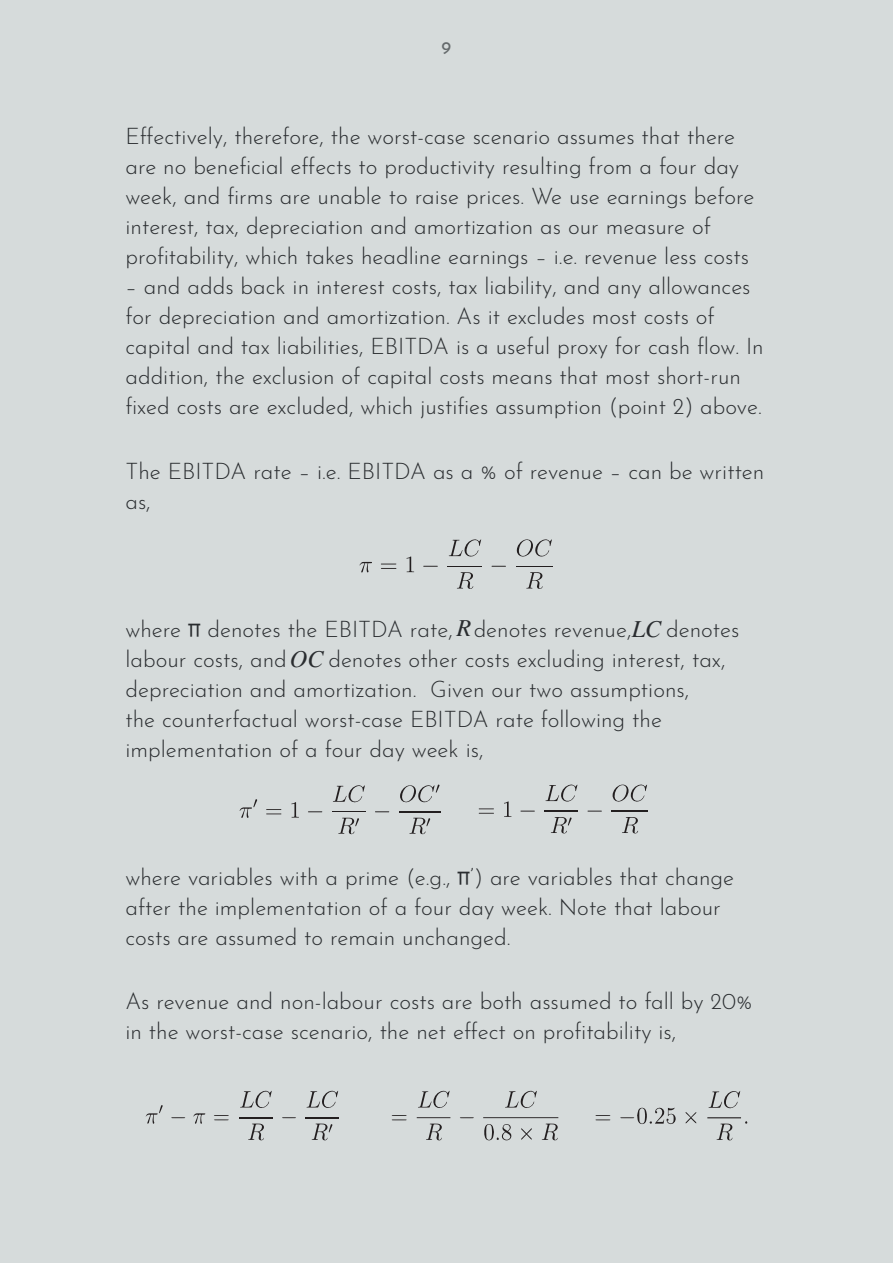
<style>
.page{position:relative;width:893px;height:1263px;background:#d6dbdb}
.page>*{position:absolute;margin:0;border:0;box-sizing:border-box;transform-origin:0 0}
.t1{font:italic 24.3px "STIX General";color:#292c2f}
.BodyText{font:300 22.5px/30px "Josefin Sans";color:#292c2f}
.t2{font:18px "Josefin Sans";color:#656a6c}
.s1{font-size:39px}
.s2{font-family:"STIX General";font-weight:400;font-style:italic;font-size:24.3px}
.s3{font-size:24px}
</style>
<div class="page">
<svg style="left:248px;top:1123px;width:16px;height:17px"></svg>
<svg style="left:240px;top:1090px;width:32px;height:18px"></svg>
<svg style="left:306px;top:1091px;width:32px;height:17px"></svg>
<hr style="left:239px;top:1117px;width:34px;height:1px;background:#231f20">
<hr style="left:305px;top:1117px;width:34px;height:1px;background:#231f20">
<svg style="left:193px;top:1113px;width:12px;height:11px"></svg>
<svg style="left:214px;top:1115px;width:15px;height:5px"></svg>
<svg style="left:282px;top:1117px;width:14px;height:1px"></svg>
<svg style="left:171px;top:1117px;width:14px;height:1px"></svg>
<svg style="left:146px;top:1105px;width:17px;height:19px"></svg>
<svg style="left:312px;top:1123px;width:20px;height:18px"></svg>
<svg style="left:418px;top:1090px;width:32px;height:18px"></svg>
<svg style="left:505px;top:1091px;width:32px;height:17px"></svg>
<svg style="left:417px;top:1117px;width:33px;height:24px"></svg>
<svg style="left:392px;top:1115px;width:15px;height:5px"></svg>
<svg style="left:460px;top:1117px;width:14px;height:1px"></svg>
<svg style="left:483px;top:1117px;width:75px;height:23px"></svg>
<svg style="left:708px;top:1091px;width:32px;height:18px"></svg>
<svg style="left:685px;top:1112px;width:11px;height:11px"></svg>
<svg style="left:595px;top:1115px;width:15px;height:5px"></svg>
<svg style="left:620px;top:1107px;width:56px;height:18px"></svg>
<svg style="left:707px;top:1117px;width:40px;height:24px"></svg>
<svg style="left:622px;top:817px;width:16px;height:17px"></svg>
<svg style="left:612px;top:784px;width:35px;height:18px"></svg>
<svg style="left:545px;top:784px;width:32px;height:18px"></svg>
<hr style="left:611px;top:810px;width:37px;height:1px;background:#231f20">
<hr style="left:544px;top:810px;width:34px;height:1px;background:#231f20">
<svg style="left:504px;top:801px;width:7px;height:16px"></svg>
<svg style="left:520px;top:810px;width:15px;height:2px"></svg>
<svg style="left:587px;top:810px;width:15px;height:2px"></svg>
<svg style="left:479px;top:808px;width:15px;height:6px"></svg>
<svg style="left:551px;top:817px;width:21px;height:17px"></svg>
<svg style="left:333px;top:785px;width:32px;height:18px"></svg>
<hr style="left:399px;top:811px;width:42px;height:1px;background:#231f20">
<hr style="left:332px;top:811px;width:34px;height:1px;background:#231f20">
<svg style="left:291px;top:802px;width:8px;height:15px"></svg>
<svg style="left:308px;top:811px;width:14px;height:1px"></svg>
<svg style="left:375px;top:811px;width:14px;height:1px"></svg>
<svg style="left:266px;top:809px;width:15px;height:5px"></svg>
<svg style="left:338px;top:818px;width:21px;height:17px"></svg>
<svg style="left:409px;top:818px;width:21px;height:17px"></svg>
<svg style="left:240px;top:799px;width:17px;height:19px"></svg>
<svg style="left:400px;top:784px;width:39px;height:19px"></svg>
<svg style="left:457px;top:572px;width:16px;height:17px"></svg>
<svg style="left:526px;top:572px;width:17px;height:17px"></svg>
<svg style="left:516px;top:539px;width:36px;height:18px"></svg>
<svg style="left:449px;top:539px;width:32px;height:18px"></svg>
<hr style="left:516px;top:566px;width:37px;height:1px;background:#231f20">
<hr style="left:447px;top:566px;width:35px;height:1px;background:#231f20">
<svg style="left:359px;top:562px;width:13px;height:11px"></svg>
<svg style="left:407px;top:556px;width:7px;height:16px"></svg>
<svg style="left:381px;top:564px;width:15px;height:5px"></svg>
<svg style="left:423px;top:566px;width:15px;height:1px"></svg>
<svg style="left:491px;top:566px;width:15px;height:1px"></svg>
<p class="t2" style="left:442px;top:33px;width:11px">9</p>
<p class="BodyText" style="left:125px;top:119px;width:630px">Effectively, therefore, the worst-case scenario assumes that there are no beneficial effects to productivity resulting from a four day week, and firms are unable to raise prices. We use earnings before interest, tax, depreciation and amortization as our measure of profitability, which takes headline earnings – i.e. revenue less costs</p>
<p class="BodyText" style="left:125px;top:269px;width:640px">– and adds back in interest costs, tax liability, and any allowances for depreciation and amortization. As it excludes most costs of capital and tax liabilities, EBITDA is a useful proxy for cash flow. In addition, the exclusion of capital costs means that most short-run fixed costs are excluded, which justifies assumption (point 2) above.</p>
<p class="BodyText" style="left:125px;top:453px;width:640px">The EBITDA rate – i.e. EBITDA as a % of revenue – can be written as,</p>
<p class="BodyText" style="left:125px;top:611px;width:615px">where <span class="s1">π</span> denotes the EBITDA rate, denotes revenue,<span class="s2">LC</span> denotes labour costs, and<span class="s2">OC</span> denotes other costs excluding interest, tax, depreciation and amortization. Given our two assumptions,<br>the counterfactual worst-case EBITDA rate following the implementation of a four day week is,</p>
<p class="t1" style="left:456px;top:611px;width:16px">R</p>
<p class="BodyText" style="left:125px;top:860px;width:610px">where variables with a prime (e.g., <span class="s1">π</span><span class="s3">’</span>) are variables that change after the implementation of a four day week. Note that labour costs are assumed to remain unchanged.</p>
<p class="BodyText" style="left:125px;top:984px;width:629px">As revenue and non-labour costs are both assumed to fall by 20% in the worst-case scenario, the net effect on profitability is,</p>
</div>
